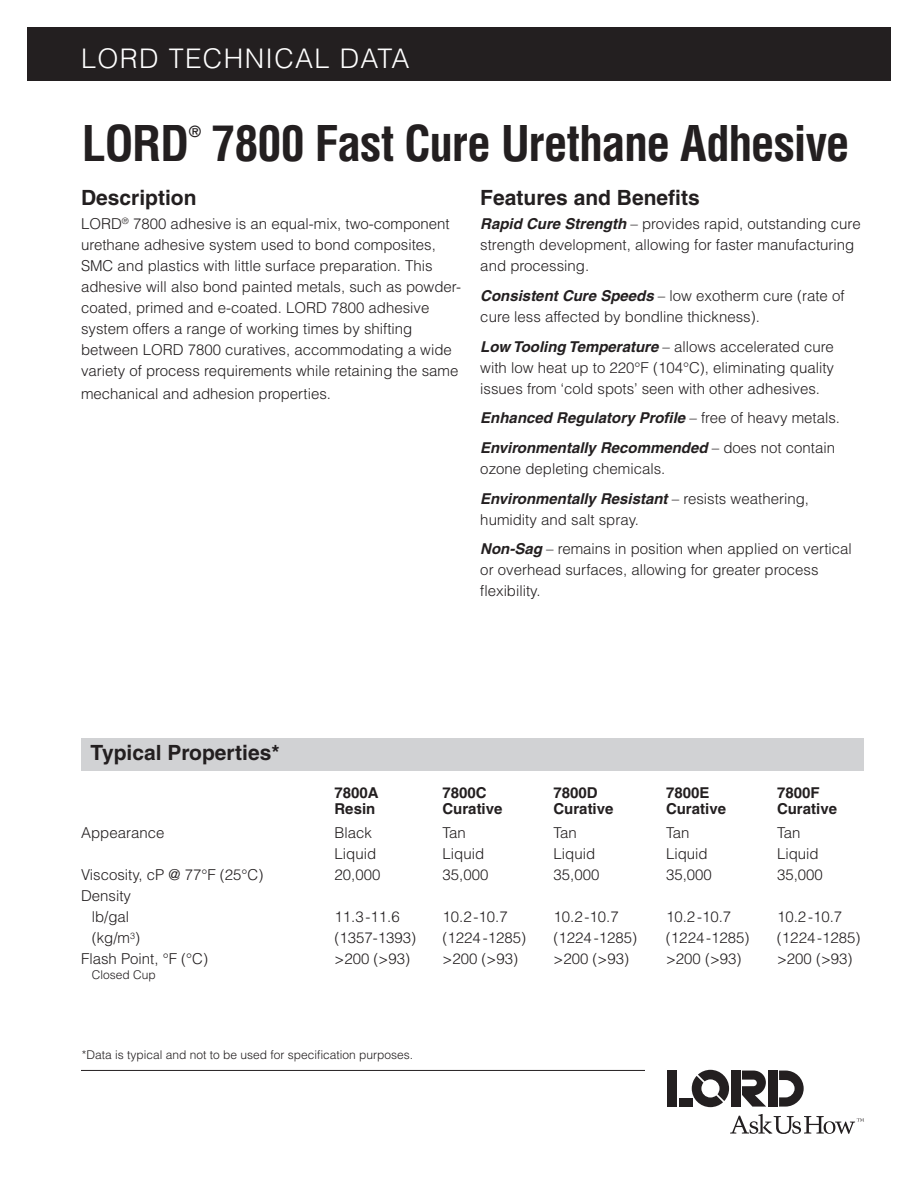
<style>
.page{position:relative;width:918px;height:1188px;background:#fff}
.page>*{position:absolute;margin:0;border:0;box-sizing:border-box;transform-origin:0 0}
.Headline{font:700 condensed 48px "Helvetica";letter-spacing:-.025em;color:#231f20}
.t1{font:300 27px "Helvetica";letter-spacing:.05em;color:#fff}
.Paragraph_Headline{font:700 21px "Helvetica";color:#231f20}
.Body_Copy{font:300 15px/21px "Helvetica";color:#231f20}
.Typical_Properties_T{font:300 15px "Helvetica";color:#231f20}
.Typical_Properties_T-2{font:700 15px "Helvetica";color:#231f20}
.Body_Copy-2{font:italic 700 15px "Helvetica";color:#231f20}
.Headline-2{font:700 condensed 15px "Helvetica";color:#231f20}
.Typical_Properties_T-3{font:300 12px "Helvetica";color:#231f20}
.s1{font-weight:700;font-style:italic}
.s2{font-weight:300;font-style:normal}
</style>
<div class="page">
<hr style="left:81px;top:1070px;width:564px;height:1px;background:#231f20">
<svg style="left:692px;top:1070px;width:37px;height:37px"></svg>
<div style="left:668px;top:1071px;width:9px;height:36px;background:#231f20"></div>
<div style="left:731px;top:1071px;width:9px;height:36px;background:#231f20"></div>
<div style="left:768px;top:1071px;width:9px;height:36px;background:#231f20"></div>
<svg style="left:742px;top:1071px;width:24px;height:36px"></svg>
<div style="left:679px;top:1098px;width:13px;height:9px;background:#231f20"></div>
<svg style="left:779px;top:1071px;width:25px;height:36px"></svg>
<svg style="left:730px;top:1114px;width:134px;height:20px"></svg>
<div style="left:27px;top:27px;width:864px;height:54px;background:#231f20"></div>
<div style="left:81px;top:738px;width:783px;height:33px;background:#d1d2d4"></div>
<h2 class="t1" style="left:82px;top:41px;width:330px">LORD TECHNICAL DATA</h2>
<p class="Headline" style="left:82px;top:115px;width:109px">LORD</p>
<p class="Headline-2" style="left:189px;top:122px;width:14px">®</p>
<p class="Headline" style="left:212px;top:115px;width:640px">7800 Fast Cure Urethane Adhesive</p>
<p class="Paragraph_Headline" style="left:480px;top:185px;width:221px">Features and Benefits</p>
<p class="Body_Copy" style="left:480px;top:213px;width:382px"><span class="s1">Rapid Cure Strength</span> – provides rapid, outstanding cure strength development, allowing for faster manufacturing and processing.</p>
<p class="Body_Copy" style="left:480px;top:285px;width:366px"><span class="s1">Consistent Cure Speeds</span> – low exotherm cure (rate of cure less affected by bondline thickness).</p>
<p class="Body_Copy" style="left:480px;top:335px;width:355px;text-align:justify"><span class="s1">Low Tooling Temperature</span> – allows accelerated cure with low heat up to 220°F (104°C), eliminating quality issues from ‘cold spots’ seen with other adhesives.</p>
<p class="Body_Copy-2" style="left:480px;top:409px;width:361px">Enhanced Regulatory Profile <span class="s2">– free of heavy metals.</span></p>
<p class="Body_Copy" style="left:480px;top:437px;width:356px"><span class="s1">Environmentally Recommended</span> – does not contain ozone depleting chemicals.</p>
<p class="Body_Copy" style="left:480px;top:487px;width:330px"><span class="s1">Environmentally Resistant</span> – resists weathering, humidity and salt spray.</p>
<p class="Body_Copy" style="left:480px;top:538px;width:373px"><span class="s1">Non-Sag</span> – remains in position when applied on vertical or overhead surfaces, allowing for greater process flexibility.</p>
<p class="Paragraph_Headline" style="left:81px;top:185px;width:117px">Description</p>
<p class="Body_Copy" style="left:81px;top:213px;width:382px">LORD<sup>®</sup> 7800 adhesive is an equal-mix, two-component urethane adhesive system used to bond composites, SMC and plastics with little surface preparation. This adhesive will also bond painted metals, such as powder&shy;coated, primed and e-coated. LORD 7800 adhesive system offers a range of working times by shifting between LORD 7800 curatives, accommodating a wide variety of process requirements while retaining the same</p>
<p class="Body_Copy" style="left:81px;top:383px;width:252px">mechanical and adhesion properties.</p>
<p class="Paragraph_Headline" style="left:91px;top:740px;width:190px">Typical Properties*</p>
<p class="Typical_Properties_T-2" style="left:334px;top:783px;width:46px">7800A</p>
<p class="Typical_Properties_T-2" style="left:442px;top:783px;width:46px">7800C</p>
<p class="Typical_Properties_T-2" style="left:553px;top:783px;width:46px">7800D</p>
<p class="Typical_Properties_T-2" style="left:666px;top:783px;width:45px">7800E</p>
<p class="Typical_Properties_T-2" style="left:777px;top:783px;width:44px">7800F</p>
<p class="Typical_Properties_T-2" style="left:334px;top:800px;width:42px">Resin</p>
<p class="Typical_Properties_T-2" style="left:442px;top:800px;width:62px">Curative</p>
<p class="Typical_Properties_T-2" style="left:553px;top:800px;width:62px">Curative</p>
<p class="Typical_Properties_T-2" style="left:666px;top:800px;width:62px">Curative</p>
<p class="Typical_Properties_T-2" style="left:777px;top:800px;width:62px">Curative</p>
<p class="Typical_Properties_T" style="left:81px;top:824px;width:85px">Appearance</p>
<p class="Typical_Properties_T" style="left:334px;top:824px;width:39px">Black</p>
<p class="Typical_Properties_T" style="left:442px;top:824px;width:25px">Tan</p>
<p class="Typical_Properties_T" style="left:553px;top:824px;width:25px">Tan</p>
<p class="Typical_Properties_T" style="left:666px;top:824px;width:25px">Tan</p>
<p class="Typical_Properties_T" style="left:777px;top:824px;width:25px">Tan</p>
<p class="Typical_Properties_T" style="left:334px;top:845px;width:43px">Liquid</p>
<p class="Typical_Properties_T" style="left:442px;top:845px;width:43px">Liquid</p>
<p class="Typical_Properties_T" style="left:553px;top:845px;width:43px">Liquid</p>
<p class="Typical_Properties_T" style="left:666px;top:845px;width:43px">Liquid</p>
<p class="Typical_Properties_T" style="left:777px;top:845px;width:43px">Liquid</p>
<p class="Typical_Properties_T" style="left:81px;top:866px;width:184px">Viscosity, cP @ 77°F (25°C)</p>
<p class="Typical_Properties_T" style="left:334px;top:866px;width:47px">20,000</p>
<p class="Typical_Properties_T" style="left:442px;top:866px;width:47px">35,000</p>
<p class="Typical_Properties_T" style="left:553px;top:866px;width:47px">35,000</p>
<p class="Typical_Properties_T" style="left:666px;top:866px;width:47px">35,000</p>
<p class="Typical_Properties_T" style="left:777px;top:866px;width:47px">35,000</p>
<p class="Typical_Properties_T" style="left:81px;top:887px;width:52px">Density</p>
<p class="Typical_Properties_T" style="left:92px;top:908px;width:39px">lb/gal</p>
<p class="Typical_Properties_T" style="left:335px;top:908px;width:67px">11.3-11.6</p>
<p class="Typical_Properties_T" style="left:443px;top:908px;width:67px">10.2-10.7</p>
<p class="Typical_Properties_T" style="left:554px;top:908px;width:67px">10.2-10.7</p>
<p class="Typical_Properties_T" style="left:666px;top:908px;width:67px">10.2-10.7</p>
<p class="Typical_Properties_T" style="left:777px;top:908px;width:67px">10.2-10.7</p>
<p class="Typical_Properties_T" style="left:92px;top:929px;width:50px">(kg/m<sup>3</sup>)</p>
<p class="Typical_Properties_T" style="left:334px;top:929px;width:83px">(1357-1393)</p>
<p class="Typical_Properties_T" style="left:442px;top:929px;width:85px">(1224-1285)</p>
<p class="Typical_Properties_T" style="left:553px;top:929px;width:85px">(1224-1285)</p>
<p class="Typical_Properties_T" style="left:666px;top:929px;width:85px">(1224-1285)</p>
<p class="Typical_Properties_T" style="left:777px;top:929px;width:85px">(1224-1285)</p>
<p class="Typical_Properties_T" style="left:81px;top:950px;width:129px">Flash Point, °F (°C)</p>
<p class="Typical_Properties_T" style="left:334px;top:950px;width:77px">&gt;200 (&gt;93)</p>
<p class="Typical_Properties_T" style="left:442px;top:950px;width:77px">&gt;200 (&gt;93)</p>
<p class="Typical_Properties_T" style="left:553px;top:950px;width:77px">&gt;200 (&gt;93)</p>
<p class="Typical_Properties_T" style="left:666px;top:950px;width:77px">&gt;200 (&gt;93)</p>
<p class="Typical_Properties_T" style="left:777px;top:950px;width:77px">&gt;200 (&gt;93)</p>
<p class="Typical_Properties_T-3" style="left:92px;top:968px;width:66px">Closed Cup</p>
<p class="Typical_Properties_T-3" style="left:82px;top:1047px;width:333px">*Data is typical and not to be used for specification purposes.</p>
</div>
